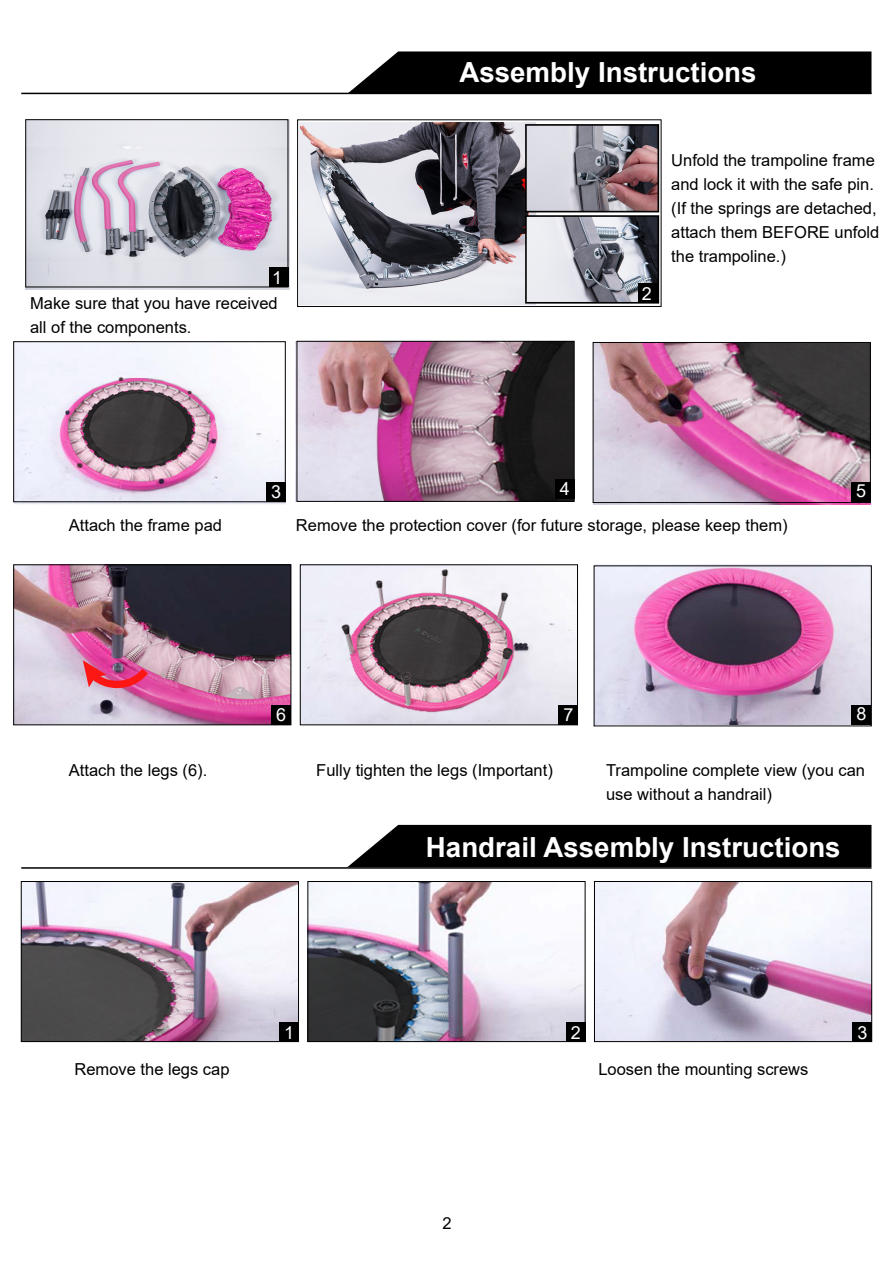
<style>
.page{position:relative;width:893px;height:1263px;background:#fff}
.page>*{position:absolute;margin:0;border:0;box-sizing:border-box;transform-origin:0 0}
.t1{font:700 27.75px "Arial";color:#fff}
.t2{font:18px "Arial";color:#fff}
.t3{font:16.5px/24px "Arial";color:#000}
</style>
<div class="page">
<svg style="left:347px;top:51px;width:524px;height:42px;background:#0f0f0f"></svg>
<div style="left:347px;top:825px;width:524px;height:42px;background:#000"></div>
<hr style="left:21px;top:93px;width:850px;height:1px;background:#000">
<hr style="left:21px;top:867px;width:850px;height:2px;background:#000">
<img style="left:23px;top:883px;width:274px;height:157px">
<div style="left:21px;top:881px;width:278px;height:161px;border:1px solid #000"></div>
<img style="left:309px;top:883px;width:274px;height:157px">
<div style="left:307px;top:881px;width:278px;height:161px;border:1px solid #000"></div>
<img style="left:596px;top:883px;width:274px;height:157px">
<div style="left:594px;top:881px;width:278px;height:161px;border:1px solid #000"></div>
<img style="left:26px;top:119px;width:263px;height:170px">
<div style="left:25px;top:119px;width:263px;height:168px;border:1px solid #000"></div>
<svg style="left:260px;top:241px;width:30px;height:49px"></svg>
<img style="left:299px;top:123px;width:361px;height:181px">
<div style="left:297px;top:119px;width:365px;height:188px;border:1px solid #000"></div>
<div style="left:639px;top:283px;width:19px;height:19px;background:#000"></div>
<img style="left:296px;top:341px;width:277px;height:160px">
<div style="left:297px;top:341px;width:278px;height:161px;border:1px solid #000"></div>
<img style="left:302px;top:566px;width:274px;height:157px">
<div style="left:300px;top:564px;width:278px;height:161px;border:1px solid #000"></div>
<div style="left:559px;top:706px;width:19px;height:19px;background:#000"></div>
<img style="left:15px;top:566px;width:274px;height:157px">
<div style="left:13px;top:564px;width:278px;height:161px;border:1px solid #000"></div>
<svg style="left:76px;top:653px;width:79px;height:43px;background:#d090b9"></svg>
<svg style="left:83px;top:660px;width:65px;height:28px;background:#dd4871"></svg>
<svg style="left:252px;top:686px;width:58px;height:40px;background:#cf95b7"></svg>
<div style="left:272px;top:706px;width:19px;height:19px;background:#000"></div>
<img style="left:593px;top:344px;width:277px;height:160px">
<div style="left:593px;top:342px;width:278px;height:161px;border:1px solid #000"></div>
<div style="left:851px;top:482px;width:20px;height:19px;background:#000"></div>
<img style="left:594px;top:564px;width:277px;height:160px">
<svg style="left:260px;top:1003px;width:58px;height:40px;fill:#d0ccdd"></svg>
<div style="left:280px;top:1022px;width:19px;height:20px;background:#000"></div>
<svg style="left:547px;top:1003px;width:58px;height:40px;fill:#dcdae7"></svg>
<div style="left:566px;top:1022px;width:19px;height:20px;background:#000"></div>
<div style="left:853px;top:1022px;width:19px;height:20px;background:#000"></div>
<img style="left:15px;top:343px;width:270px;height:161px">
<div style="left:13px;top:341px;width:273px;height:161px;border:1px solid #000"></div>
<div style="left:266px;top:483px;width:20px;height:19px;background:#000"></div>
<div style="left:852px;top:705px;width:19px;height:20px;background:#000"></div>
<div style="left:269px;top:267px;width:19px;height:19px;background:#000"></div>
<div style="left:555px;top:480px;width:19px;height:19px;background:#000"></div>
<h1 class="t1" style="left:459px;top:53px;width:299px">Assembly Instructions</h1>
<p class="t2" style="left:272px;top:265px;width:12px">1</p>
<p class="t3" style="left:30px;top:292px;width:249px">Make sure that you have received all of the components.</p>
<p class="t2" style="left:642px;top:281px;width:12px">2</p>
<p class="t3" style="left:671px;top:148px;width:210px">Unfold the trampoline frame and lock it with the safe pin. (If the springs are detached, attach them BEFORE unfold the trampoline.)</p>
<p class="t3" style="left:69px;top:513px;width:155px">Attach the frame pad</p>
<p class="t2" style="left:271px;top:479px;width:12px">3</p>
<p class="t2" style="left:560px;top:476px;width:12px">4</p>
<p class="t3" style="left:296px;top:513px;width:493px">Remove the protection cover (for future storage, please keep them)</p>
<p class="t2" style="left:856px;top:478px;width:12px">5</p>
<p class="t3" style="left:69px;top:758px;width:140px">Attach the legs (6).</p>
<p class="t2" style="left:276px;top:702px;width:12px">6</p>
<p class="t2" style="left:563px;top:702px;width:12px">7</p>
<p class="t2" style="left:856px;top:702px;width:12px">8</p>
<p class="t3" style="left:316px;top:758px;width:238px">Fully tighten the legs (Important)</p>
<p class="t3" style="left:606px;top:758px;width:260px">Trampoline complete view (you can use without a handrail)</p>
<h1 class="t1" style="left:426px;top:827px;width:416px">Handrail Assembly Instructions</h1>
<p class="t2" style="left:284px;top:1020px;width:12px">1</p>
<p class="t2" style="left:571px;top:1020px;width:12px">2</p>
<p class="t2" style="left:857px;top:1020px;width:12px">3</p>
<p class="t3" style="left:75px;top:1057px;width:156px">Remove the legs cap</p>
<p class="t3" style="left:598px;top:1057px;width:212px">Loosen the mounting screws</p>
<p class="t3" style="left:443px;top:1211px;width:11px">2</p>
</div>
